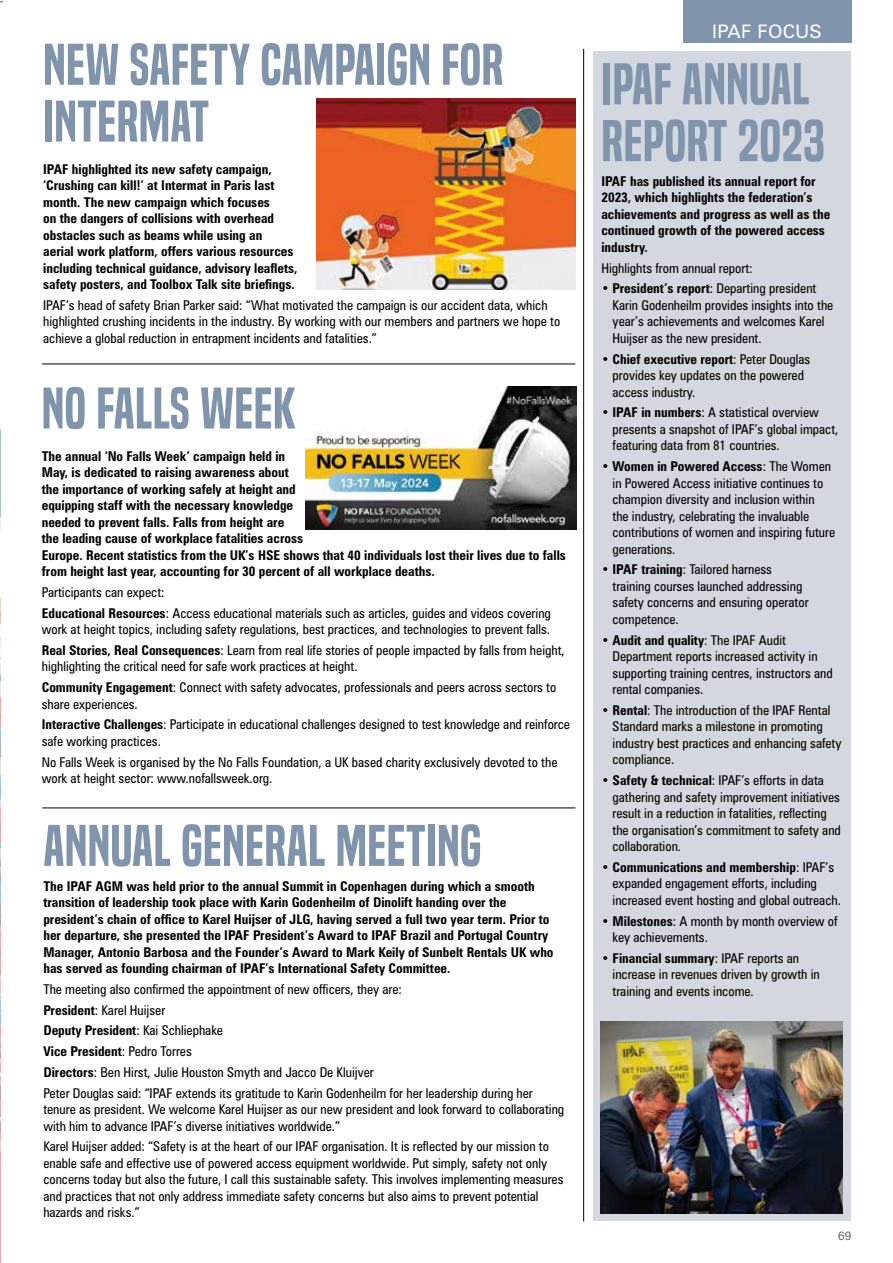
<style>
.page{position:relative;width:893px;height:1263px;background:#fff}
.page>*{position:absolute;margin:0;border:0;box-sizing:border-box;transform-origin:0 0}
.t1{font:54.15px/56.8px "Built Titling Sb";letter-spacing:.01em;color:#8094ac}
.t2{font:18.6px "Zurich BT";color:#fff}
.t3{font:condensed 13.5px/16.5px "Zurich BT";color:#000}
.t4{font:700 condensed 13.5px/16.5px "Zurich BT";color:#000}
.t5{font:12px "Zurich BT";color:#6d6e71}
.s1{font-weight:700}
</style>
<div class="page">
<div style="left:593px;top:51px;width:257px;height:1169px;background:#d3d7df"></div>
<div style="left:683px;top:0;width:169px;height:43px;background:#8094ac"></div>
<hr style="left:42px;top:364px;width:533px;height:1px;background:#000">
<hr style="left:42px;top:807px;width:533px;height:1px;background:#000">
<hr style="left:583px;top:49px;width:1px;height:1172px;background:#000">
<img style="left:316px;top:99px;width:259px;height:190px">
<img style="left:600px;top:1021px;width:243px;height:192px">
<img style="left:306px;top:387px;width:270px;height:142px">
<img style="left:0;top:1px;width:2px;height:1262px">
<h1 class="t1" style="left:43px;top:37px;width:462px">NEW SAFETY CAMPAIGN FOR<br>INTERMAT</h1>
<p class="t4" style="left:43px;top:161px;width:256px">IPAF highlighted its new safety campaign, ‘Crushing can kill!’ at Intermat in Paris last month. The new campaign which focuses<br>on the dangers of collisions with overhead obstacles such as beams while using an<br>aerial work platform, offers various resources including technical guidance, advisory leaflets, safety posters, and Toolbox Talk site briefings.</p>
<p class="t3" style="left:43px;top:297px;width:519px">IPAF’s head of safety Brian Parker said: “What motivated the campaign is our accident data, which highlighted crushing incidents in the industry. By working with our members and partners we hope to achieve a global reduction in entrapment incidents and fatalities.”</p>
<h1 class="t1" style="left:42px;top:380px;width:253px">NO FALLS WEEK</h1>
<p class="t4" style="left:42px;top:447px;width:526px">The annual ‘No Falls Week’ campaign held in<br>May, is dedicated to raising awareness about<br>the importance of working safely at height and<br>equipping staff with the necessary knowledge<br>needed to prevent falls. Falls from height are<br>the leading cause of workplace fatalities across<br>Europe. Recent statistics from the UK’s HSE shows that 40 individuals lost their lives due to falls from height last year, accounting for 30 percent of all workplace deaths.</p>
<p class="t3" style="left:42px;top:582px;width:511px;line-height:20.7px">Participants can expect:<br><span class="s1">Educational Resources</span>: Access educational materials such as articles, guides and videos covering</p>
<p class="t3" style="left:42px;top:619px;width:525px;line-height:20.7px">work at height topics, including safety regulations, best practices, and technologies to prevent falls.<br><span class="s1">Real Stories, Real Consequences</span>: Learn from real life stories of people impacted by falls from height,</p>
<p class="t3" style="left:42px;top:656px;width:516px;line-height:20.7px">highlighting the critical need for safe work practices at height.<br><span class="s1">Community Engagement</span>: Connect with safety advocates, professionals and peers across sectors to</p>
<p class="t3" style="left:42px;top:693px;width:530px;line-height:20.7px">share experiences.<br><span class="s1">Interactive Challenges</span>: Participate in educational challenges designed to test knowledge and reinforce</p>
<p class="t3" style="left:42px;top:731px;width:517px;line-height:20.7px">safe working practices.<br>No Falls Week is organised by the No Falls Foundation, a UK based charity exclusively devoted to the</p>
<p class="t3" style="left:42px;top:770px;width:232px">work at height sector: www.nofallsweek.org.</p>
<h1 class="t1" style="left:43px;top:818px;width:439px">ANNUAL GENERAL MEETING</h1>
<p class="t4" style="left:43px;top:877px;width:512px">The IPAF AGM was held prior to the annual Summit in Copenhagen during which a smooth transition of leadership took place with Karin Godenheilm of Dinolift handing over the president’s chain of office to Karel Huijser of JLG, having served a full two year term. Prior to her departure, she presented the IPAF President’s Award to IPAF Brazil and Portugal Country Manager, Antonio Barbosa and the Founder’s Award to Mark Keily of Sunbelt Rentals UK who has served as founding chairman of IPAF’s International Safety Committee.</p>
<p class="t3" style="left:43px;top:979px;width:491px;line-height:20.7px">The meeting also confirmed the appointment of new officers, they are:<br><span class="s1">President</span>: Karel Huijser<br><span class="s1">Deputy President</span>: Kai Schliephake<br><span class="s1">Vice President</span>: Pedro Torres<br><span class="s1">Directors</span>: Ben Hirst, Julie Houston Smyth and Jacco De Kluijver<br>Peter Douglas said: “IPAF extends its gratitude to Karin Godenheilm for her leadership during her</p>
<p class="t3" style="left:43px;top:1101px;width:522px">tenure as president. We welcome Karel Huijser as our new president and look forward to collaborating with him to advance IPAF’s diverse initiatives worldwide.”</p>
<p class="t3" style="left:43px;top:1138px;width:522px">Karel Huijser added: “Safety is at the heart of our IPAF organisation. It is reflected by our mission to enable safe and effective use of powered access equipment worldwide. Put simply, safety not only concerns today but also the future, I call this sustainable safety. This involves implementing measures and practices that not only address immediate safety concerns but also aims to prevent potential hazards and risks.”</p>
<h2 class="t2" style="left:712px;top:20px;width:70px">IPAF FOCUS</h2>
<h1 class="t1" style="left:601px;top:56px;width:225px">IPAF ANNUAL<br>REPORT 2023</h1>
<p class="t4" style="left:601px;top:173px;width:230px">IPAF has published its annual report for 2023, which highlights the federation’s achievements and progress as well as the continued growth of the powered access industry.</p>
<p class="t3" style="left:601px;top:259px;width:153px">Highlights from annual report:</p>
<p class="t3" style="left:613px;top:280px;width:222px;text-indent:-11px">• <span class="s1">President’s report</span>: Departing president Karin Godenheilm provides insights into the year’s achievements and welcomes Karel Huijser as the new president.</p>
<p class="t3" style="left:613px;top:350px;width:199px;text-indent:-11px">• <span class="s1">Chief executive report</span>: Peter Douglas provides key updates on the powered access industry.</p>
<p class="t3" style="left:613px;top:404px;width:227px;text-indent:-11px">• <span class="s1">IPAF in numbers</span>: A statistical overview presents a snapshot of IPAF’s global impact, featuring data from 81 countries.</p>
<p class="t3" style="left:613px;top:458px;width:224px;text-indent:-11px">• <span class="s1">Women in Powered Access</span>: The Women in Powered Access initiative continues to champion diversity and inclusion within<br>the industry, celebrating the invaluable contributions of women and inspiring future generations.</p>
<p class="t3" style="left:613px;top:561px;width:198px;text-indent:-11px">• <span class="s1">IPAF training</span>: Tailored harness training courses launched addressing safety concerns and ensuring operator competence.</p>
<p class="t3" style="left:613px;top:631px;width:222px;text-indent:-11px">• <span class="s1">Audit and quality</span>: The IPAF Audit Department reports increased activity in supporting training centres, instructors and rental companies.</p>
<p class="t3" style="left:613px;top:702px;width:231px;text-indent:-11px">• <span class="s1">Rental</span>: The introduction of the IPAF Rental Standard marks a milestone in promoting industry best practices and enhancing safety compliance.</p>
<p class="t3" style="left:613px;top:772px;width:230px;text-indent:-11px">• <span class="s1">Safety &amp; technical</span>: IPAF’s efforts in data gathering and safety improvement initiatives result in a reduction in fatalities, reflecting the organisation’s commitment to safety and collaboration.</p>
<p class="t3" style="left:613px;top:859px;width:230px;text-indent:-11px">• <span class="s1">Communications and membership</span>: IPAF’s expanded engagement efforts, including increased event hosting and global outreach.</p>
<p class="t3" style="left:613px;top:912px;width:227px;text-indent:-11px">• <span class="s1">Milestones</span>: A month by month overview of key achievements.</p>
<p class="t3" style="left:613px;top:950px;width:209px;text-indent:-11px">• <span class="s1">Financial summary</span>: IPAF reports an increase in revenues driven by growth in training and events income.</p>
<p class="t5" style="left:838px;top:1229px;width:15px">69</p>
</div>
